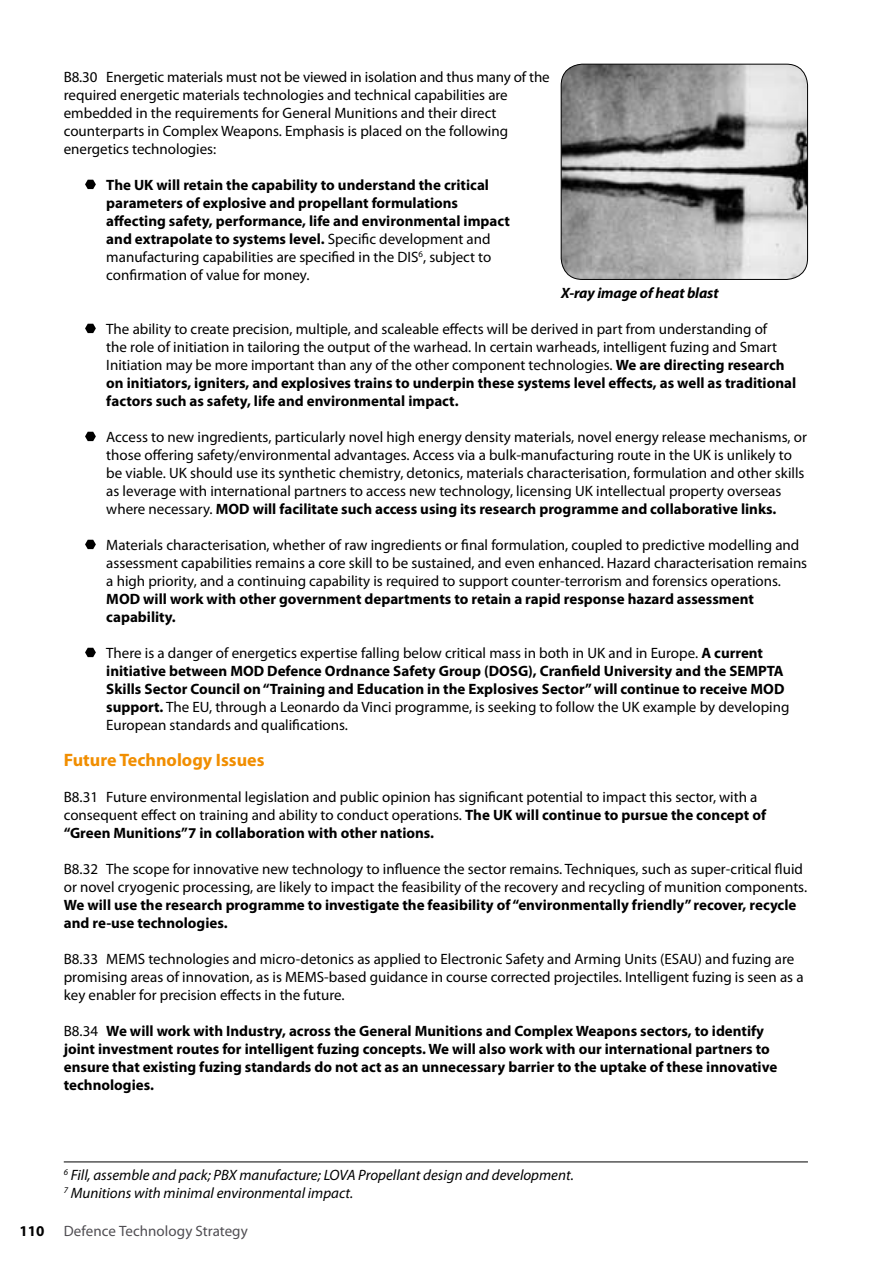
<style>
.page{position:relative;width:893px;height:1263px;background:#fff}
.page>*{position:absolute;margin:0;border:0;box-sizing:border-box;transform-origin:0 0}
.t1{font:700 18px "Myriad Pro";color:#f18e00}
.t2{font:15px/18px "Myriad Pro";color:#000}
.t3{font:700 15px/18px "Myriad Pro";color:#000}
.t4{font:italic 15px/18px "Myriad Pro";color:#000}
.t5{font:15px "Myriad Pro";letter-spacing:.005em;color:#504e53}
.t6{font:italic 700 15px "Myriad Pro";letter-spacing:-.01em;color:#000}
.s1{font-weight:400}
.s2{font-weight:700}
</style>
<div class="page">
<svg style="left:85px;top:180px;width:11px;height:9px"></svg>
<svg style="left:85px;top:324px;width:11px;height:9px"></svg>
<svg style="left:85px;top:432px;width:11px;height:9px"></svg>
<svg style="left:85px;top:540px;width:11px;height:9px"></svg>
<svg style="left:85px;top:648px;width:11px;height:9px"></svg>
<hr style="left:64px;top:1161px;width:744px;height:1px;background:#000">
<img style="left:561px;top:64px;width:246px;height:215px;border-radius:21px">
<div style="left:561px;top:64px;width:247px;height:216px;border:1px solid #000;border-radius:21px"></div>
<p class="t2" style="left:64px;top:68px;width:487px">B8.30 Energetic materials must not be viewed in isolation and thus many of the required energetic materials technologies and technical capabilities are embedded in the requirements for General Munitions and their direct counterparts in Complex Weapons. Emphasis is placed on the following energetics technologies:</p>
<p class="t3" style="left:106px;top:175px;width:405px">The UK will retain the capability to understand the critical parameters of explosive and propellant formulations affecting safety, performance, life and environmental impact and extrapolate to systems level. <span class="s1">Specific development and manufacturing capabilities are specified in the DIS , subject to confirmation of value for money.</span></p>
<p class="t6" style="left:561px;top:283px;width:159px">X-ray image of heat blast</p>
<p class="t2" style="left:106px;top:320px;width:691px">The ability to create precision, multiple, and scaleable effects will be derived in part from understanding of<br>the role of initiation in tailoring the output of the warhead. In certain warheads, intelligent fuzing and Smart Initiation may be more important than any of the other component technologies. <span class="s2">We are directing research on initiators, igniters, and explosives trains to underpin these systems level effects, as well as traditional factors such as safety, life and environmental impact.</span></p>
<p class="t2" style="left:106px;top:428px;width:702px">Access to new ingredients, particularly novel high energy density materials, novel energy release mechanisms, or those offering safety/environmental advantages. Access via a bulk-manufacturing route in the UK is unlikely to be viable. UK should use its synthetic chemistry, detonics, materials characterisation, formulation and other skills as leverage with international partners to access new technology, licensing UK intellectual property overseas where necessary. <span class="s2">MOD will facilitate such access using its research programme and collaborative links.</span></p>
<p class="t2" style="left:106px;top:536px;width:702px">Materials characterisation, whether of raw ingredients or final formulation, coupled to predictive modelling and assessment capabilities remains a core skill to be sustained, and even enhanced. Hazard characterisation remains a high priority, and a continuing capability is required to support counter-terrorism and forensics operations.</p>
<p class="t3" style="left:106px;top:589px;width:649px">MOD will work with other government departments to retain a rapid response hazard assessment capability.</p>
<p class="t2" style="left:106px;top:644px;width:685px">There is a danger of energetics expertise falling below critical mass in both in UK and in Europe. <span class="s2">A current initiative between MOD Defence Ordnance Safety Group (DOSG), Cranfield University and the SEMPTA Skills Sector Council on “Training and Education in the Explosives Sector” will continue to receive MOD support.</span> The EU, through a Leonardo da Vinci programme, is seeking to follow the UK example by developing European standards and qualifications.</p>
<p class="t1" style="left:64px;top:748px;width:202px">Future Technology Issues</p>
<p class="t2" style="left:64px;top:788px;width:704px">B8.31 Future environmental legislation and public opinion has significant potential to impact this sector, with a consequent effect on training and ability to conduct operations. <span class="s2">The UK will continue to pursue the concept of “Green Munitions” in collaboration with other nations.</span></p>
<p class="t2" style="left:64px;top:860px;width:745px">B8.32 The scope for innovative new technology to influence the sector remains. Techniques, such as super-critical fluid or novel cryogenic processing, are likely to impact the feasibility of the recovery and recycling of munition components.</p>
<p class="t3" style="left:64px;top:895px;width:734px">We will use the research programme to investigate the feasibility of “environmentally friendly” recover, recycle and re-use technologies.</p>
<p class="t2" style="left:64px;top:950px;width:741px">B8.33 MEMS technologies and micro-detonics as applied to Electronic Safety and Arming Units (ESAU) and fuzing are promising areas of innovation, as is MEMS-based guidance in course corrected projectiles. Intelligent fuzing is seen as a key enabler for precision effects in the future.</p>
<p class="t3" style="left:64px;top:1021px;width:715px"><span class="s1">B8.34</span> We will work with Industry, across the General Munitions and Complex Weapons sectors, to identify joint investment routes for intelligent fuzing concepts. We will also work with our international partners to ensure that existing fuzing standards do not act as an unnecessary barrier to the uptake of these innovative technologies.</p>
<p class="t4" style="left:71px;top:1166px;width:505px">Fill, assemble and pack; PBX manufacture; LOVA Propellant design and development.<br>Munitions with minimal environmental impact.</p>
<p class="t3" style="left:19px;top:1221px;width:26px">110</p>
<p class="t5" style="left:64px;top:1222px;width:186px">Defence Technology Strategy</p>
</div>
